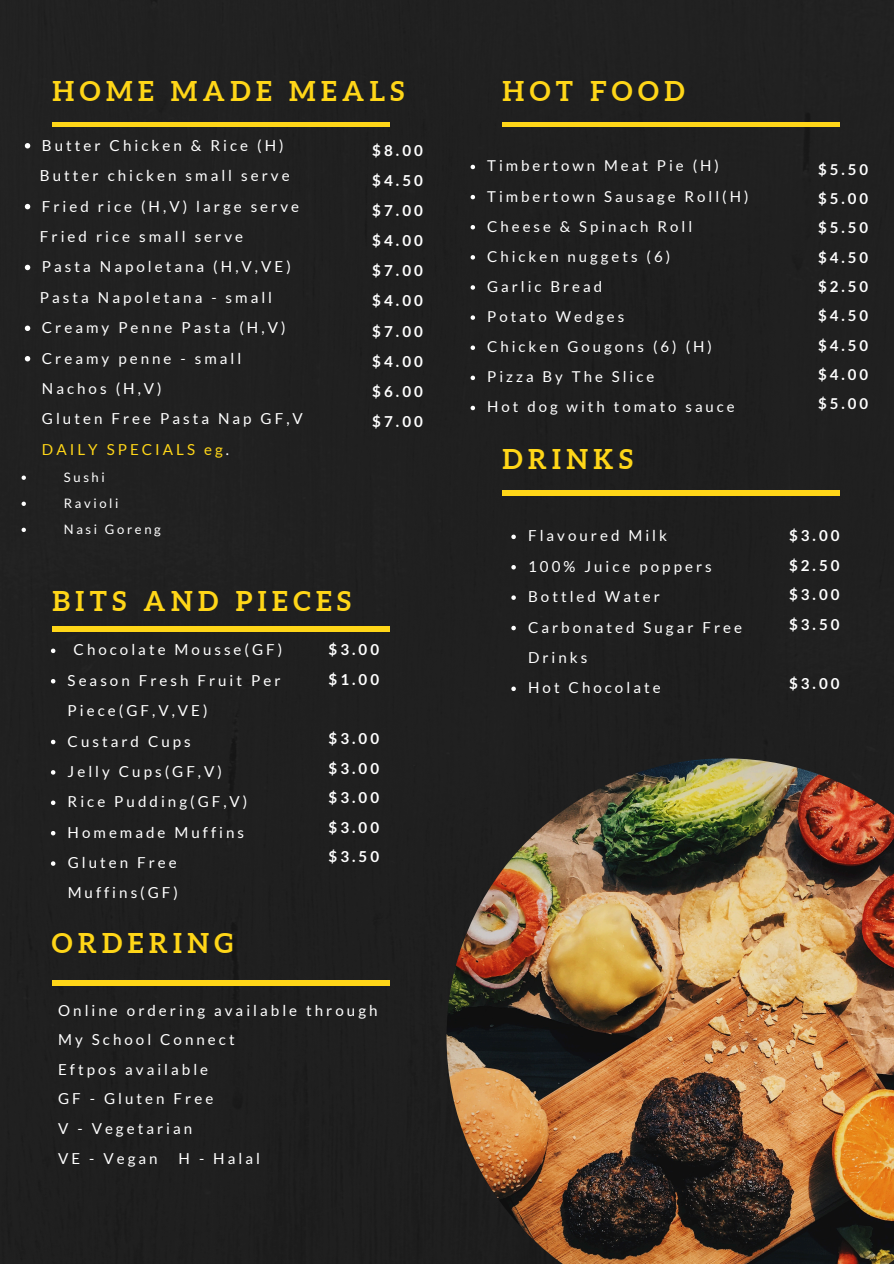
<style>
.page{position:relative;width:894px;height:1264px;background:#fff}
.page>*{position:absolute;margin:0;border:0;box-sizing:border-box;transform-origin:0 0}
.t1{font:700 27.3px "Aleo";letter-spacing:.2em;color:#ffd618}
.t2{font:15.15px/29.5px "Lato";letter-spacing:.2em;color:#fff}
.t3{font:700 15.15px/30.2px "Lato";letter-spacing:.2em;color:#fff;text-align:justify}
.t4{font:15px "Lato";letter-spacing:.2em;color:#fff}
.t5{font:700 15px/29.2px "Lato";letter-spacing:.2em;color:#fff;text-align:justify}
.t6{font:13.05px "Lato";letter-spacing:.2em;color:#fff}
.s1{color:#ffd618}
</style>
<div class="page">
<div style="left:0;top:0;width:893px;height:1263px;background:#202020"></div>
<img style="left:446px;top:758px;width:447px;height:505px">
<div style="left:52px;top:122px;width:337px;height:5px;background:#ffd618"></div>
<svg style="left:25px;top:143px;width:5px;height:5px"></svg>
<svg style="left:25px;top:204px;width:5px;height:5px"></svg>
<svg style="left:25px;top:265px;width:5px;height:5px"></svg>
<svg style="left:25px;top:325px;width:5px;height:6px"></svg>
<svg style="left:25px;top:356px;width:5px;height:5px"></svg>
<svg style="left:22px;top:475px;width:4px;height:5px"></svg>
<svg style="left:22px;top:501px;width:4px;height:5px"></svg>
<svg style="left:22px;top:527px;width:4px;height:5px"></svg>
<svg style="left:51px;top:648px;width:4px;height:5px"></svg>
<svg style="left:51px;top:679px;width:4px;height:4px"></svg>
<svg style="left:51px;top:739px;width:4px;height:5px"></svg>
<svg style="left:51px;top:770px;width:4px;height:4px"></svg>
<svg style="left:51px;top:800px;width:4px;height:5px"></svg>
<svg style="left:51px;top:831px;width:4px;height:4px"></svg>
<svg style="left:51px;top:861px;width:4px;height:4px"></svg>
<div style="left:52px;top:626px;width:337px;height:5px;background:#ffd618"></div>
<svg style="left:470px;top:165px;width:5px;height:4px"></svg>
<svg style="left:470px;top:195px;width:5px;height:4px"></svg>
<svg style="left:470px;top:225px;width:5px;height:4px"></svg>
<svg style="left:470px;top:255px;width:5px;height:4px"></svg>
<svg style="left:470px;top:285px;width:5px;height:5px"></svg>
<svg style="left:470px;top:315px;width:5px;height:5px"></svg>
<svg style="left:470px;top:345px;width:5px;height:5px"></svg>
<svg style="left:470px;top:375px;width:5px;height:5px"></svg>
<svg style="left:470px;top:406px;width:5px;height:4px"></svg>
<div style="left:502px;top:122px;width:337px;height:5px;background:#ffd618"></div>
<svg style="left:511px;top:534px;width:4px;height:5px"></svg>
<svg style="left:511px;top:565px;width:4px;height:4px"></svg>
<svg style="left:511px;top:595px;width:4px;height:5px"></svg>
<svg style="left:511px;top:625px;width:4px;height:5px"></svg>
<svg style="left:511px;top:686px;width:4px;height:5px"></svg>
<div style="left:502px;top:490px;width:337px;height:5px;background:#ffd618"></div>
<div style="left:53px;top:980px;width:337px;height:5px;background:#ffd618"></div>
<p class="t1" style="left:53px;top:76px;width:353px">HOME MADE MEALS</p>
<p class="t2" style="left:42px;top:130px;width:243px">Butter Chicken &amp; Rice (H)</p>
<h4 class="t2" style="left:40px;top:160px;width:251px">Butter chicken small serve</h4>
<p class="t2" style="left:42px;top:191px;width:259px">Fried rice (H,V) large serve</p>
<h4 class="t2" style="left:40px;top:221px;width:205px">Fried rice small serve</h4>
<p class="t2" style="left:42px;top:252px;width:250px">Pasta Napoletana (H,V,VE)</p>
<h4 class="t2" style="left:40px;top:282px;width:234px">Pasta Napoletana - small</h4>
<p class="t2" style="left:42px;top:312px;width:245px">Creamy Penne Pasta (H,V)</p>
<p class="t2" style="left:42px;top:343px;width:201px">Creamy penne - small</p>
<p class="t2" style="left:42px;top:373px;width:262px;line-height:30.5px">Nachos (H,V)<br>Gluten Free Pasta Nap GF,V<br><span class="s1">DAILY SPECIALS eg</span>.</p>
<p class="t6" style="left:64px;top:469px;width:42px">Sushi</p>
<p class="t6" style="left:64px;top:495px;width:56px">Ravioli</p>
<p class="t6" style="left:64px;top:521px;width:98px">Nasi Goreng</p>
<h2 class="t3" style="left:372px;top:135px;width:52px">$8.00 $4.50 $7.00 $4.00 $7.00 $4.00 $7.00 $4.00 $6.00 $7.00</h2>
<h3 class="t1" style="left:53px;top:585px;width:300px">BITS AND PIECES</h3>
<h1 class="t2" style="left:74px;top:634px;width:210px">Chocolate Mousse(GF)</h1>
<p class="t2" style="left:68px;top:664px;width:214px;line-height:30.3px">Season Fresh Fruit Per<br>Piece(GF,V,VE)</p>
<p class="t2" style="left:68px;top:726px;width:125px">Custard Cups</p>
<p class="t2" style="left:68px;top:756px;width:156px">Jelly Cups(GF,V)</p>
<p class="t2" style="left:68px;top:786px;width:181px">Rice Pudding(GF,V)</p>
<p class="t2" style="left:68px;top:817px;width:178px">Homemade Muffins</p>
<p class="t2" style="left:68px;top:847px;width:112px;line-height:30.3px">Gluten Free<br>Muffins(GF)</p>
<p class="t1" style="left:52px;top:927px;width:182px">ORDERING</p>
<p class="t3" style="left:328px;top:634px;width:52px;line-height:29.5px">$3.00 $1.00</p>
<p class="t3" style="left:328px;top:723px;width:52px;line-height:29.5px">$3.00 $3.00 $3.00 $3.00 $3.50</p>
<p class="t2" style="left:58px;top:995px;width:321px">Online ordering available through<br>My School Connect<br>Eftpos available<br>GF - Gluten Free<br>V - Vegetarian<br>VE - Vegan</p>
<p class="t2" style="left:178px;top:1142px;width:83px">H - Halal</p>
<p class="t1" style="left:502px;top:76px;width:184px">HOT FOOD</p>
<h3 class="t4" style="left:487px;top:157px;width:233px">Timbertown Meat Pie (H)</h3>
<h1 class="t4" style="left:487px;top:187px;width:263px">Timbertown Sausage Roll(H)</h1>
<p class="t4" style="left:487px;top:217px;width:206px">Cheese &amp; Spinach Roll</p>
<h4 class="t4" style="left:487px;top:247px;width:184px">Chicken nuggets (6)</h4>
<h1 class="t4" style="left:487px;top:277px;width:116px">Garlic Bread</h1>
<p class="t4" style="left:487px;top:307px;width:139px">Potato Wedges</p>
<p class="t4" style="left:487px;top:337px;width:226px">Chicken Gougons (6) (H)</p>
<p class="t4" style="left:487px;top:367px;width:168px">Pizza By The Slice</p>
<p class="t4" style="left:487px;top:397px;width:249px">Hot dog with tomato sauce</p>
<p class="t1" style="left:502px;top:444px;width:132px">DRINKS</p>
<p class="t2" style="left:528px;top:520px;width:140px">Flavoured Milk</p>
<p class="t2" style="left:528px;top:551px;width:185px">100% Juice poppers</p>
<p class="t2" style="left:528px;top:581px;width:133px">Bottled Water</p>
<p class="t2" style="left:528px;top:611px;width:215px;line-height:30.3px">Carbonated Sugar Free<br>Drinks</p>
<h3 class="t2" style="left:528px;top:672px;width:134px">Hot Chocolate</h3>
<p class="t5" style="left:817px;top:154px;width:52px">$5.50 $5.00 $5.50 $4.50 $2.50 $4.50 $4.50 $4.00 $5.00</p>
<h1 class="t3" style="left:788px;top:520px;width:52px">$3.00</h1>
<p class="t3" style="left:788px;top:550px;width:52px;line-height:29.5px">$2.50 $3.00 $3.50</p>
<p class="t3" style="left:788px;top:668px;width:52px">$3.00</p>
</div>
